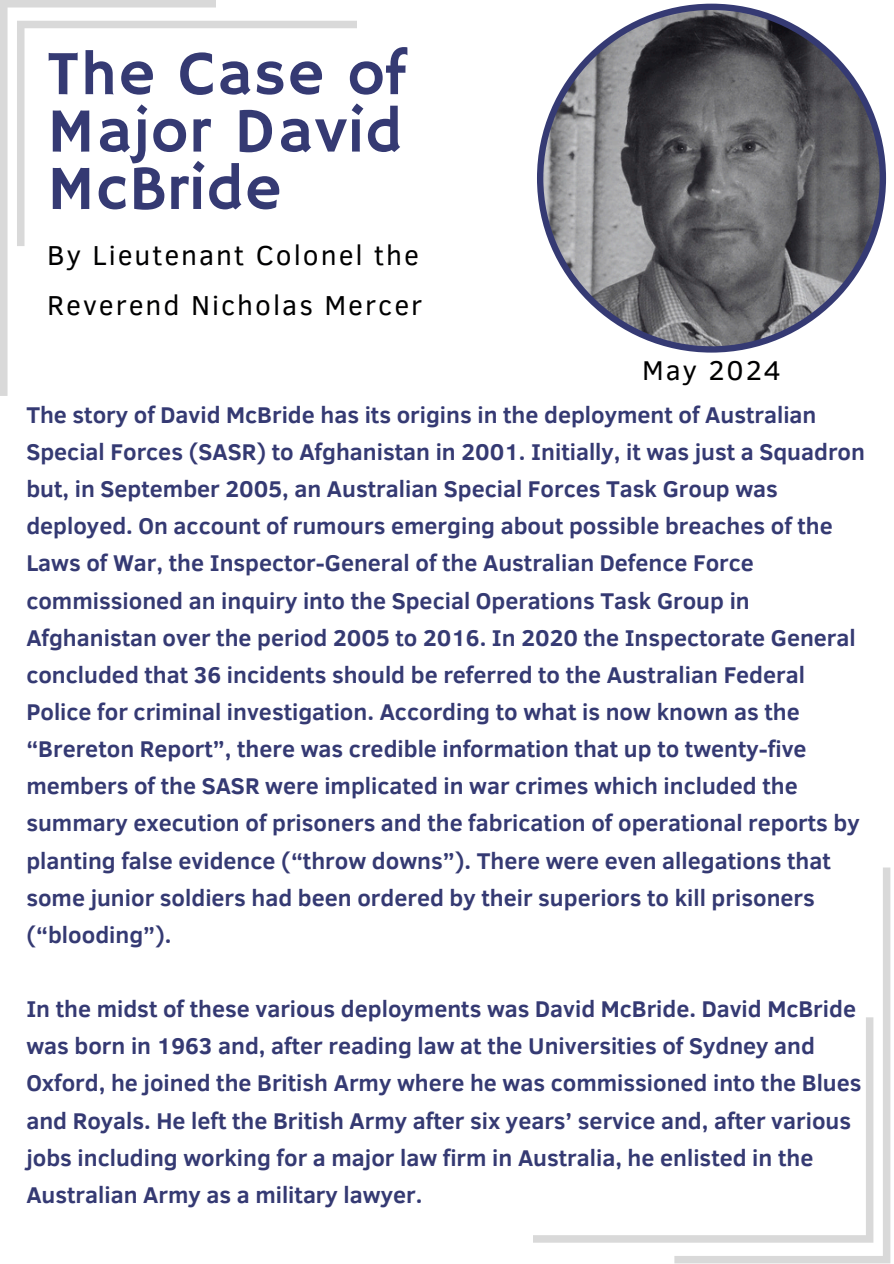
<style>
.page{position:relative;width:894px;height:1264px;background:#fff}
.page>*{position:absolute;margin:0;border:0;box-sizing:border-box;transform-origin:0 0}
.t1{font:63px/57.3px "Hammersmith One";letter-spacing:.02em;color:#353a73;text-align:justify}
.t2{font:28.05px/49.5px "Clear Sans";letter-spacing:.07em;color:#000001}
.t3{font:27.9px "Clear Sans";letter-spacing:.07em;color:#000001}
.t4{font:700 23.4px/37.2px "Clear Sans";color:#353a73}
</style>
<div class="page">
<svg style="left:0;top:0;width:216px;height:396px"></svg>
<svg style="left:17px;top:21px;width:340px;height:225px"></svg>
<svg style="left:674px;top:867px;width:216px;height:396px"></svg>
<svg style="left:533px;top:1017px;width:340px;height:225px"></svg>
<svg style="left:537px;top:4px;width:348px;height:348px"></svg>
<h1 class="t1" style="left:47px;top:48px;width:361px">The Case of Major David McBride</h1>
<p class="t2" style="left:47px;top:229px;width:376px">By Lieutenant Colonel the<br>Reverend Nicholas Mercer</p>
<h2 class="t3" style="left:642px;top:349px;width:140px">May 2024</h2>
<h2 class="t4" style="left:26px;top:395px;width:840px">The story of David McBride has its origins in the deployment of Australian Special Forces (SASR) to Afghanistan in 2001. Initially, it was just a Squadron but, in September 2005, an Australian Special Forces Task Group was deployed. On account of rumours emerging about possible breaches of the Laws of War, the Inspector-General of the Australian Defence Force commissioned an inquiry into the Special Operations Task Group in Afghanistan over the period 2005 to 2016. In 2020 the Inspectorate General concluded that 36 incidents should be referred to the Australian Federal Police for criminal investigation. According to what is now known as the “Brereton Report”, there was credible information that up to twenty-five members of the SASR were implicated in war crimes which included the summary execution of prisoners and the fabrication of operational reports by planting false evidence (“throw downs”). There were even allegations that some junior soldiers had been ordered by their superiors to kill prisoners (“blooding”).</h2>
<p class="t4" style="left:26px;top:989px;width:836px">In the midst of these various deployments was David McBride. David McBride was born in 1963 and, after reading law at the Universities of Sydney and Oxford, he joined the British Army where he was commissioned into the Blues and Royals. He left the British Army after six years’ service and, after various jobs including working for a major law firm in Australia, he enlisted in the Australian Army as a military lawyer.</p>
</div>
